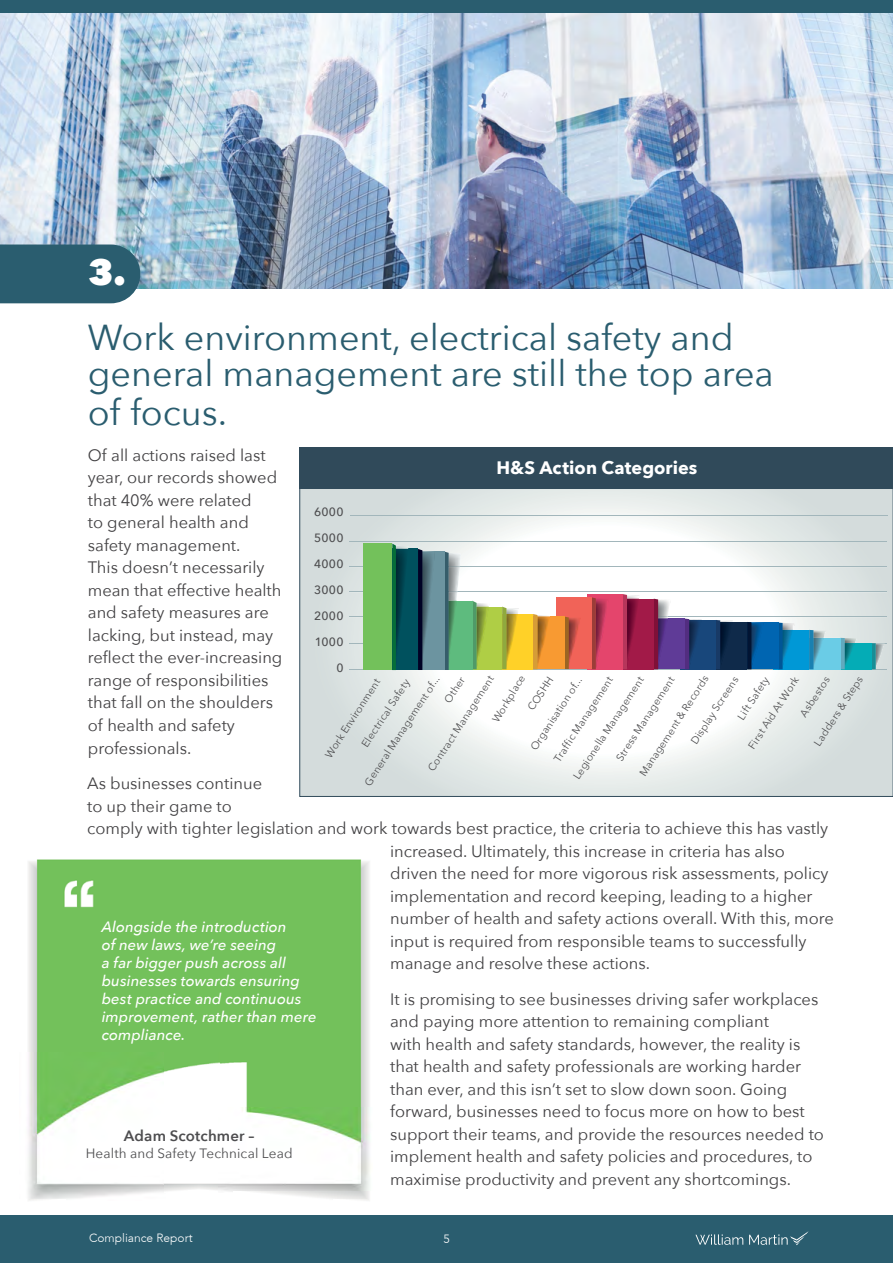
<style>
.page{position:relative;width:893px;height:1263px;background:#fff}
.page>*{position:absolute;margin:0;border:0;box-sizing:border-box;transform-origin:0 0}
.t1{font:36px/37.5px "Avenir Next";color:#2a5d6f}
.t2{font:800 36px "Avenir Next";color:#fff}
.t3{font:700 18px "Avenir Next";letter-spacing:.005em;color:#fff}
.t4{font:16.5px/22.5px "Avenir Next";color:#414042}
.t5{font:italic 500 15px/18px "Avenir Next";letter-spacing:.005em;color:#fff}
.t6{font:600 15px "Avenir Next";letter-spacing:.01em;color:#4d4d4f}
.t7{font:13.5px "Avenir Next";letter-spacing:.01em;color:#4d4d4f}
.t8{font:500 12px/26.1px "Avenir Next";letter-spacing:.025em;color:#4d4d4f;text-align:right}
.t9{font:300 12px "Avenir";color:#fff}
.t10{font:10.5px/22px "Avenir Next";color:#4d4d4f}
</style>
<div class="page">
<img style="left:0;top:12px;width:893px;height:276px">
<div style="left:0;top:0;width:893px;height:12px;background:#2a5d6f"></div>
<img style="left:28px;top:860px;width:190px;height:193px">
<img style="left:218px;top:860px;width:152px;height:332px">
<img style="left:28px;top:1053px;width:137px;height:146px">
<img style="left:165px;top:1053px;width:54px;height:139px">
<img style="left:28px;top:1199px;width:12px;height:2px">
<img style="left:343px;top:1199px;width:27px;height:2px">
<svg style="left:302px;top:490px;width:589px;height:305px"></svg>
<hr style="left:349px;top:643px;width:537px;height:1px;background:#a2b6bb">
<hr style="left:349px;top:669px;width:537px;height:1px;background:#a2b6bb">
<hr style="left:349px;top:617px;width:537px;height:1px;background:#a2b6bb">
<hr style="left:349px;top:567px;width:538px;height:1px;background:#a2b6bb">
<hr style="left:349px;top:592px;width:538px;height:1px;background:#a2b6bb">
<hr style="left:349px;top:541px;width:538px;height:1px;background:#a2b6bb">
<hr style="left:350px;top:515px;width:537px;height:1px;background:#a2b6bb">
<img style="left:876px;top:643px;width:9px;height:26px">
<div style="left:871px;top:643px;width:5px;height:26px;background:#178e96"></div>
<div style="left:836px;top:643px;width:35px;height:26px;background:#04acb6"></div>
<svg style="left:845px;top:638px;width:12px;height:5px"></svg>
<img style="left:845px;top:643px;width:10px;height:22px">
<div style="left:840px;top:638px;width:5px;height:31px;background:#62aabe"></div>
<div style="left:805px;top:638px;width:35px;height:31px;background:#6acce6"></div>
<svg style="left:813px;top:630px;width:13px;height:8px"></svg>
<img style="left:813px;top:638px;width:10px;height:31px">
<hr style="left:809px;top:630px;width:4px;height:39px;background:#1981b1">
<div style="left:774px;top:630px;width:35px;height:39px;background:#0098d6"></div>
<svg style="left:783px;top:623px;width:12px;height:7px"></svg>
<img style="left:783px;top:630px;width:9px;height:35px">
<div style="left:778px;top:623px;width:5px;height:46px;background:#005697"></div>
<div style="left:743px;top:623px;width:35px;height:46px;background:#0065b1"></div>
<svg style="left:751px;top:622px;width:13px;height:1px"></svg>
<img style="left:751px;top:623px;width:10px;height:46px">
<div style="left:712px;top:622px;width:35px;height:47px;background:#0f2a4a"></div>
<hr style="left:747px;top:622px;width:4px;height:47px;background:#021433">
<svg style="left:720px;top:620px;width:13px;height:2px"></svg>
<img style="left:720px;top:622px;width:9px;height:36px">
<hr style="left:716px;top:620px;width:4px;height:49px;background:#183a66">
<div style="left:680px;top:620px;width:36px;height:49px;background:#18477b"></div>
<svg style="left:685px;top:619px;width:17px;height:50px"></svg>
<div style="left:649px;top:619px;width:36px;height:50px;background:#5f3b97"></div>
<img style="left:668px;top:599px;width:3px;height:20px">
<svg style="left:654px;top:599px;width:14px;height:70px"></svg>
<div style="left:618px;top:599px;width:36px;height:70px;background:#a21a48"></div>
<svg style="left:623px;top:594px;width:16px;height:75px"></svg>
<div style="left:587px;top:594px;width:36px;height:75px;background:#e4456c"></div>
<img style="left:596px;top:599px;width:11px;height:68px">
<svg style="left:591px;top:597px;width:5px;height:72px"></svg>
<div style="left:556px;top:597px;width:35px;height:72px;background:#f16358"></div>
<img style="left:569px;top:618px;width:11px;height:45px">
<svg style="left:564px;top:617px;width:5px;height:52px"></svg>
<div style="left:529px;top:617px;width:35px;height:52px;background:#f89a32"></div>
<svg style="left:533px;top:614px;width:17px;height:56px"></svg>
<div style="left:498px;top:614px;width:35px;height:55px;background:#ffd128"></div>
<svg style="left:502px;top:607px;width:17px;height:62px"></svg>
<div style="left:467px;top:607px;width:35px;height:62px;background:#afce45"></div>
<svg style="left:472px;top:601px;width:17px;height:68px"></svg>
<div style="left:437px;top:601px;width:35px;height:68px;background:#5ebb7e"></div>
<img style="left:460px;top:553px;width:1px;height:48px">
<svg style="left:444px;top:551px;width:16px;height:120px"></svg>
<div style="left:409px;top:551px;width:35px;height:119px;background:#6c94a0"></div>
<svg style="left:418px;top:549px;width:17px;height:121px"></svg>
<div style="left:383px;top:549px;width:35px;height:121px;background:#00515e"></div>
<img style="left:396px;top:545px;width:12px;height:4px">
<img style="left:396px;top:549px;width:9px;height:101px">
<svg style="left:392px;top:544px;width:4px;height:126px"></svg>
<div style="left:363px;top:544px;width:29px;height:126px;background:#73c15b"></div>
<div style="left:300px;top:448px;width:593px;height:41px;background:#304a5a"></div>
<div style="left:0;top:244px;width:140px;height:59px;background:#2a5d6f"></div>
<div style="left:0;top:1215px;width:893px;height:48px;background:#2a5d6f"></div>
<svg style="left:695px;top:1234px;width:48px;height:11px"></svg>
<svg style="left:749px;top:1231px;width:60px;height:14px"></svg>
<h1 class="t2" style="left:88px;top:250px;width:40px">3.</h1>
<h1 class="t1" style="left:88px;top:317px;width:687px">Work environment, electrical safety and general management are still the top area of focus.</h1>
<p class="t4" style="left:88px;top:443px;width:196px">Of all actions raised last year, our records showed that 40% were related<br>to general health and safety management.<br>This doesn’t necessarily mean that effective health and safety measures are lacking, but instead, may reflect the ever-increasing range of responsibilities that fall on the shoulders of health and safety professionals.</p>
<p class="t3" style="left:497px;top:452px;width:202px">H&amp;S Action Categories</p>
<p class="t8" style="left:314px;top:498px;width:31px">6000<br>5000<br>4000<br>3000<br>2000<br>1000<br>0</p>
<p class="t10" style="left:421px;top:764px;width:114px;rotate:-57deg">Contract Management</p>
<p class="t10" style="left:741px;top:741px;width:85px;rotate:-57deg">First Aid At Work</p>
<p class="t10" style="left:793px;top:710px;width:47px;rotate:-57deg">Asbestos</p>
<p class="t10" style="left:485px;top:715px;width:55px;rotate:-59deg">Workplace</p>
<p class="t10" style="left:520px;top:703px;width:40px;rotate:-57deg">COSHH</p>
<p class="t10" style="left:632px;top:769px;width:119px;rotate:-57deg">Management &amp; Records</p>
<p class="t10" style="left:609px;top:753px;width:100px;rotate:-57deg">Stress Management</p>
<p class="t10" style="left:566px;top:772px;width:122px;rotate:-57deg">Legionella Management</p>
<p class="t10" style="left:547px;top:754px;width:101px;rotate:-57deg">Traffic Management</p>
<p class="t10" style="left:419px;top:684px;width:31px;text-indent:-112px;rotate:-57deg">General Management of...<br>Other</p>
<p class="t10" style="left:684px;top:737px;width:80px;rotate:-57deg">Display Screens</p>
<p class="t10" style="left:730px;top:712px;width:51px;rotate:-57deg">Lift Safety</p>
<p class="t10" style="left:354px;top:740px;width:81px;rotate:-57deg">Electrical Safety</p>
<p class="t10" style="left:807px;top:739px;width:82px;rotate:-57deg">Ladders &amp; Steps</p>
<p class="t10" style="left:318px;top:750px;width:93px;rotate:-57deg">Work Environment</p>
<p class="t10" style="left:523px;top:743px;width:87px;rotate:-57deg">Organisation of...</p>
<p class="t4" style="left:87px;top:772px;width:176px">As businesses continue</p>
<p class="t4" style="left:87px;top:794px;width:146px">to up their game to</p>
<p class="t4" style="left:87px;top:817px;width:743px">comply with tighter legislation and work towards best practice, the criteria to achieve this has vastly</p>
<p class="t4" style="left:390px;top:839px;width:396px">increased. Ultimately, this increase in criteria has also</p>
<p class="t4" style="left:390px;top:862px;width:440px">driven the need for more vigorous risk assessments, policy</p>
<p class="t4" style="left:390px;top:884px;width:424px">implementation and record keeping, leading to a higher</p>
<p class="t4" style="left:390px;top:907px;width:445px">number of health and safety actions overall. With this, more</p>
<p class="t4" style="left:390px;top:929px;width:418px">input is required from responsible teams to successfully</p>
<p class="t4" style="left:390px;top:952px;width:261px">manage and resolve these actions.</p>
<p class="t4" style="left:390px;top:987px;width:435px">It is promising to see businesses driving safer workplaces and paying more attention to remaining compliant<br>with health and safety standards, however, the reality is that health and safety professionals are working harder than ever, and this isn’t set to slow down soon. Going forward, businesses need to focus more on how to best support their teams, and provide the resources needed to implement health and safety policies and procedures, to maximise productivity and prevent any shortcomings.</p>
<p class="t5" style="left:102px;top:917px;width:216px">Alongside the introduction<br>of new laws, we’re seeing<br>a far bigger push across all businesses towards ensuring best practice and continuous improvement, rather than mere compliance.</p>
<p class="t6" style="left:124px;top:1123px;width:132px">Adam Scotchmer –</p>
<p class="t7" style="left:86px;top:1142px;width:208px">Health and Safety Technical Lead</p>
<p class="t9" style="left:89px;top:1231px;width:105px">Compliance Report</p>
<p class="t9" style="left:443px;top:1231px;width:8px">5</p>
</div>
